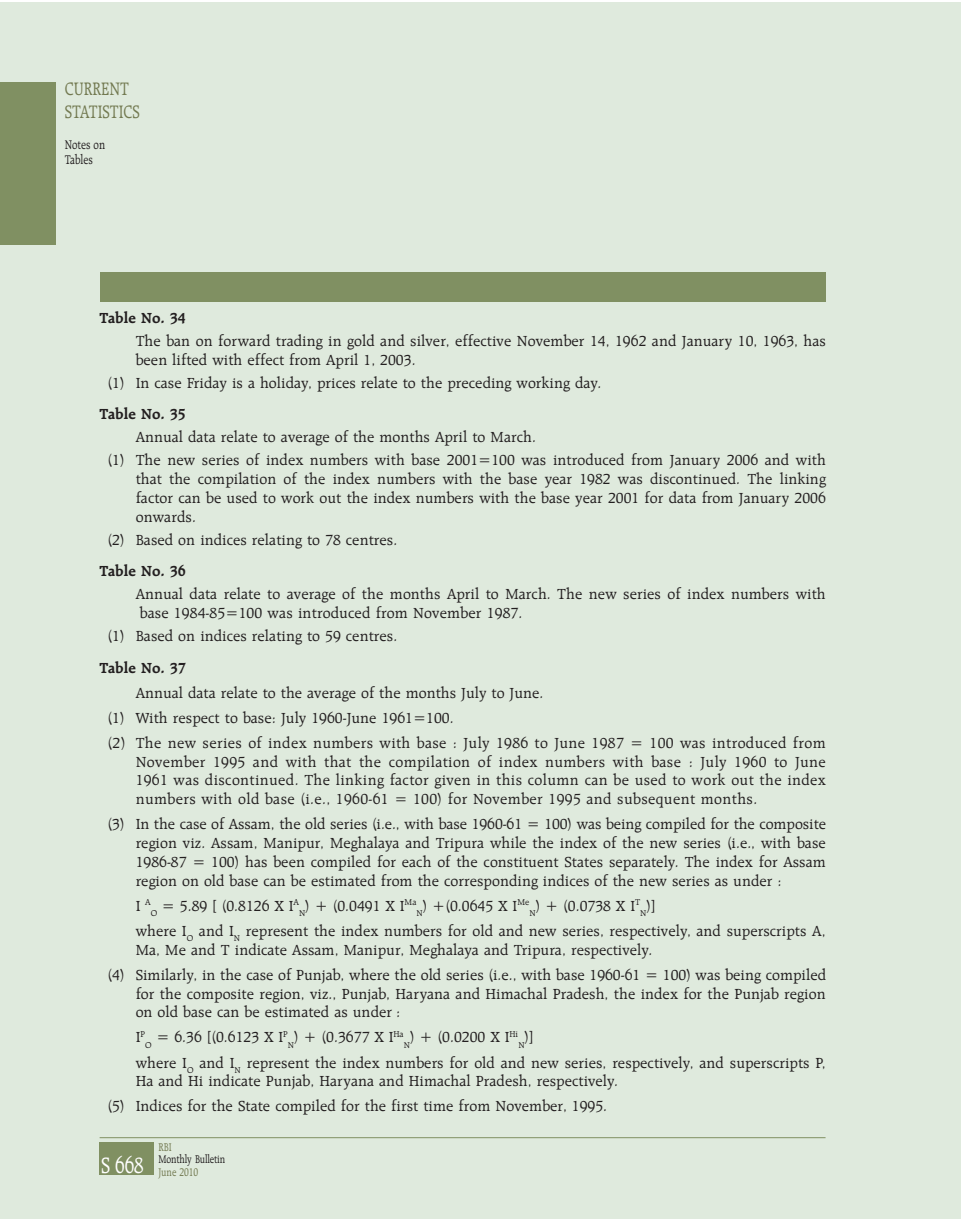
<style>
.page{position:relative;width:961px;height:1219px;background:#fff}
.page>*{position:absolute;margin:0;border:0;box-sizing:border-box;transform-origin:0 0}
.t1{font:24px "TTE2 D2 B940 O00";color:#fff;scale:.8 1}
.t2{font:19.5px/23.7px "TT1 FF6 DO00";letter-spacing:-.005em;color:#727950;scale:.8 1}
.t3{font:15.75px/18.8px "TT1 FF76 O00";color:#231f20}
.t4{font:15.75px "TT1 FF74 O00";color:#231f20}
.t5{font:13.5px/15px "TT1 FF71 O00";color:#231f20;scale:.8 1}
.t6{font:12px "TT1 FF66 O00";letter-spacing:-.015em;color:#231f20;scale:.8 1}
.t7{font:12px "TT1 FF66 O00";letter-spacing:-.005em;color:#727950;scale:.8 1}
</style>
<div class="page">
<div style="left:0;top:2px;width:960px;height:1216px;background:#dfeadd"></div>
<div style="left:100px;top:1142px;width:54px;height:33px;background:#809062"></div>
<div style="left:0;top:82px;width:56px;height:162px;background:#809062"></div>
<hr style="left:100px;top:1137px;width:725px;height:1px;background:#809062">
<div style="left:100px;top:272px;width:725px;height:29px;background:#809062"></div>
<p class="t2" style="left:65px;top:78px;width:96px">CURRENT<br>STATISTICS</p>
<p class="t5" style="left:65px;top:138px;width:52px">Notes on<br>Tables</p>
<p class="t4" style="left:100px;top:311px;width:88px">Table No. 34</p>
<p class="t3" style="left:136px;top:332px;width:691px">The ban on forward trading in gold and silver, effective November 14, 1962 and January 10, 1963, has been lifted with effect from April 1, 2003.</p>
<p class="t3" style="left:107px;top:374px;width:495px">(1) In case Friday is a holiday, prices relate to the preceding working day.</p>
<p class="t4" style="left:100px;top:407px;width:88px">Table No. 35</p>
<p class="t3" style="left:107px;top:426px;width:719px;line-height:23.1px;text-indent:28px">Annual data relate to average of the months April to March.<br>(1) The new series of index numbers with base 2001=100 was introduced from January 2006 and with</p>
<p class="t3" style="left:136px;top:470px;width:691px;text-align:justify">that the compilation of the index numbers with the base year 1982 was discontinued. The linking factor can be used to work out the index numbers with the base year 2001 for data from January 2006 onwards.</p>
<p class="t3" style="left:107px;top:531px;width:291px">(2) Based on indices relating to 78 centres.</p>
<p class="t4" style="left:100px;top:564px;width:88px">Table No. 36</p>
<p class="t3" style="left:136px;top:585px;width:691px">Annual data relate to average of the months April to March. The new series of index numbers with base 1984-85=100 was introduced from November 1987.</p>
<p class="t3" style="left:107px;top:627px;width:291px">(1) Based on indices relating to 59 centres.</p>
<p class="t4" style="left:100px;top:660px;width:88px">Table No. 37</p>
<p class="t3" style="left:107px;top:681px;width:719px;line-height:25px;text-indent:28px">Annual data relate to the average of the months July to June.<br>(1) With respect to base: July 1960-June 1961=100.<br>(2) The new series of index numbers with base : July 1986 to June 1987 = 100 was introduced from</p>
<p class="t3" style="left:136px;top:753px;width:691px;text-align:justify">November 1995 and with that the compilation of index numbers with base : July 1960 to June 1961 was discontinued. The linking factor given in this column can be used to work out the index numbers with old base (i.e., 1960-61 = 100) for November 1995 and subsequent months.</p>
<p class="t3" style="left:136px;top:816px;width:691px;text-align:justify;text-indent:-28px">(3) In the case of Assam, the old series (i.e., with base 1960-61 = 100) was being compiled for the composite region viz. Assam, Manipur, Meghalaya and Tripura while the index of the new series (i.e., with base 1986-87 = 100) has been compiled for each of the constituent States separately. The index for Assam region on old base can be estimated from the corresponding indices of the new series as under :</p>
<p class="t3" style="left:136px;top:894px;width:691px;line-height:25.2px">I <sup>A</sup><sub>O</sub> = 5.89 [ (0.8126 X I<sup>A</sup><sub>N</sub>) + (0.0491 X I<sup>Ma</sup><sub>N</sub>) +(0.0645 X I<sup>Me</sup><sub>N</sub>) + (0.0738 X I<sup>T</sup><sub>N</sub>)]<br>where I<sub>O</sub> and I<sub>N</sub> represent the index numbers for old and new series, respectively, and superscripts A,</p>
<p class="t3" style="left:107px;top:938px;width:720px;line-height:25.2px;text-indent:28px">Ma, Me and T indicate Assam, Manipur, Meghalaya and Tripura, respectively.<br>(4) Similarly, in the case of Punjab, where the old series (i.e., with base 1960-61 = 100) was being compiled</p>
<p class="t3" style="left:136px;top:985px;width:691px">for the composite region, viz., Punjab, Haryana and Himachal Pradesh, the index for the Punjab region on old base can be estimated as under :</p>
<p class="t3" style="left:136px;top:1025px;width:691px;line-height:25px">I<sup>P</sup><sub>O</sub> = 6.36 [(0.6123 X I<sup>P</sup><sub>N</sub>) + (0.3677 X I<sup>Ha</sup><sub>N</sub>) + (0.0200 X I<sup>Hi</sup><sub>N</sub>)]<br>where I<sub>O</sub> and I<sub>N</sub> represent the index numbers for old and new series, respectively, and superscripts P,</p>
<p class="t3" style="left:107px;top:1069px;width:512px;line-height:25.2px;text-indent:28px">Ha and Hi indicate Punjab, Haryana and Himachal Pradesh, respectively. (5) Indices for the State compiled for the first time from November, 1995.</p>
<h1 class="t1" style="left:101px;top:1154px;width:55px">S 668</h1>
<p class="t7" style="left:158px;top:1142px;width:18px">RBI</p>
<p class="t6" style="left:158px;top:1155px;width:85px">Monthly Bulletin</p>
<p class="t7" style="left:158px;top:1167px;width:51px">June 2010</p>
</div>
